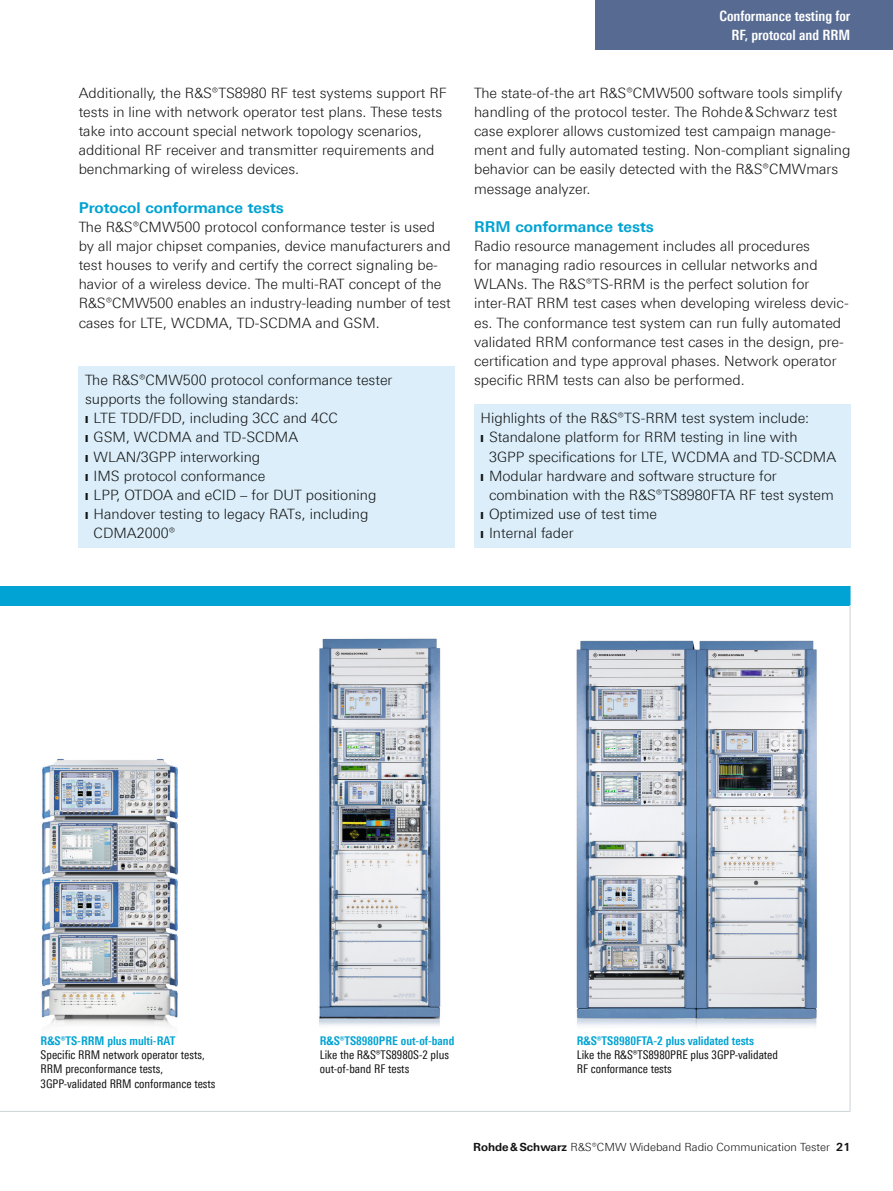
<style>
.page{position:relative;width:893px;height:1191px;background:#fff}
.page>*{position:absolute;margin:0;border:0;box-sizing:border-box;transform-origin:0 0}
.t1{font:700 15px "Linotype Univers 630";color:#00a3d3}
.t2{font:300 14.25px/19.2px "Linotype Univers 330";color:#131413}
.t3{font:700 14.25px/19px "Linotype Univers 620 Cn";color:#fff;text-align:right}
.t4{font:12px/14.2px "Linotype Univers 420 Cn";color:#131413}
.t5{font:700 12px "Linotype Univers 620 Cn";color:#00a3d3}
.t6{font:300 11.25px "Linotype Univers 330";color:#131413}
.s1{font-family:"Linotype Univers 630";font-weight:700}
</style>
<div class="page">
<div style="left:595px;top:0;width:298px;height:50px;background:#566a92"></div>
<img style="left:532px;top:605px;width:318px;height:467px">
<img style="left:278px;top:605px;width:196px;height:421px">
<img style="left:41px;top:758px;width:137px;height:269px">
<div style="left:0;top:586px;width:850px;height:19px;background:#00a3d3"></div>
<svg style="left:850px;top:586px;width:1px;height:19px"></svg>
<hr style="left:850px;top:605px;width:1px;height:506px;background:#cdd4d7">
<hr style="left:0;top:1111px;width:850px;height:1px;background:#cdd4d7">
<div style="left:79px;top:366px;width:376px;height:181px;background:#dbeefa"></div>
<div style="left:474px;top:404px;width:376px;height:143px;background:#dbeefa"></div>
<p class="t2" style="left:79px;top:83px;width:370px">Additionally, the R&amp;S®TS8980 RF test systems support RF tests in line with network operator test plans. These tests take into account special network topology scenarios, additional RF receiver and transmitter requirements and benchmarking of wireless devices.</p>
<p class="t1" style="left:79px;top:198px;width:207px">Protocol conformance tests</p>
<p class="t2" style="left:79px;top:217px;width:374px">The R&amp;S®CMW500 protocol conformance tester is used by all major chipset companies, device manufacturers and test houses to verify and certify the correct signaling be&shy;havior of a wireless device. The multi-RAT concept of the R&amp;S®CMW500 enables an industry-leading number of test cases for LTE, WCDMA, TD-SCDMA and GSM.</p>
<p class="t2" style="left:85px;top:370px;width:309px">The R&amp;S®CMW500 protocol conformance tester</p>
<p class="t2" style="left:85px;top:389px;width:215px">supports the following standards:</p>
<p class="t2" style="left:85px;top:408px;width:255px">❙ LTE TDD/FDD, including 3CC and 4CC</p>
<p class="t2" style="left:85px;top:427px;width:215px">❙ GSM, WCDMA and TD-SCDMA</p>
<p class="t2" style="left:85px;top:447px;width:177px">❙ WLAN/3GPP interworking</p>
<p class="t2" style="left:85px;top:466px;width:182px">❙ IMS protocol conformance</p>
<p class="t2" style="left:85px;top:485px;width:293px">❙ LPP, OTDOA and eCID – for DUT positioning</p>
<p class="t2" style="left:85px;top:504px;width:285px">❙ Handover testing to legacy RATs, including</p>
<p class="t2" style="left:94px;top:523px;width:83px">CDMA2000®</p>
<p class="t3" style="left:719px;top:6px;width:132px">Conformance testing for<br>RF, protocol and RRM</p>
<p class="t2" style="left:474px;top:83px;width:378px">The state-of-the art R&amp;S®CMW500 software tools simplify handling of the protocol tester. The Rohde &amp; Schwarz test case explorer allows customized test campaign manage&shy;ment and fully automated testing. Non-compliant signaling behavior can be easily detected with the R&amp;S®CMWmars message analyzer.</p>
<p class="t1" style="left:474px;top:217px;width:181px">RRM conformance tests</p>
<p class="t2" style="left:474px;top:236px;width:376px">Radio resource management includes all procedures<br>for managing radio resources in cellular networks and WLANs. The R&amp;S®TS-RRM is the perfect solution for inter-RAT RRM test cases when developing wireless devic&shy;es. The conformance test system can run fully automated validated RRM conformance test cases in the design, pre&shy;certification and type approval phases. Network operator specific RRM tests can also be performed.</p>
<p class="t2" style="left:481px;top:408px;width:330px">Highlights of the R&amp;S®TS-RRM test system include:</p>
<p class="t2" style="left:481px;top:427px;width:319px">❙ Standalone platform for RRM testing in line with</p>
<p class="t2" style="left:489px;top:447px;width:349px">3GPP specifications for LTE, WCDMA and TD-SCDMA</p>
<p class="t2" style="left:481px;top:466px;width:298px">❙ Modular hardware and software structure for</p>
<p class="t2" style="left:489px;top:485px;width:346px">combination with the R&amp;S®TS8980FTA RF test system</p>
<p class="t2" style="left:481px;top:504px;width:178px">❙ Optimized use of test time</p>
<p class="t2" style="left:481px;top:523px;width:95px">❙ Internal fader</p>
<p class="t5" style="left:41px;top:1033px;width:137px">R&amp;S®TS-RRM plus multi-RAT</p>
<p class="t4" style="left:41px;top:1047px;width:176px">Specific RRM network operator tests,<br>RRM preconformance tests,<br>3GPP-validated RRM conformance tests</p>
<p class="t5" style="left:320px;top:1033px;width:136px">R&amp;S®TS8980PRE out-of-band</p>
<p class="t4" style="left:320px;top:1047px;width:131px">Like the R&amp;S®TS8980S-2 plus out-of-band RF tests</p>
<p class="t5" style="left:577px;top:1033px;width:179px">R&amp;S®TS8980FTA-2 plus validated tests</p>
<p class="t4" style="left:577px;top:1047px;width:203px">Like the R&amp;S®TS8980PRE plus 3GPP-validated<br>RF conformance tests</p>
<p class="t6" style="left:473px;top:1140px;width:379px"><span class="s1">Rohde &amp; Schwarz</span> R&amp;S®CMW Wideband Radio Communication Tester <span class="s1">21</span></p>
</div>
